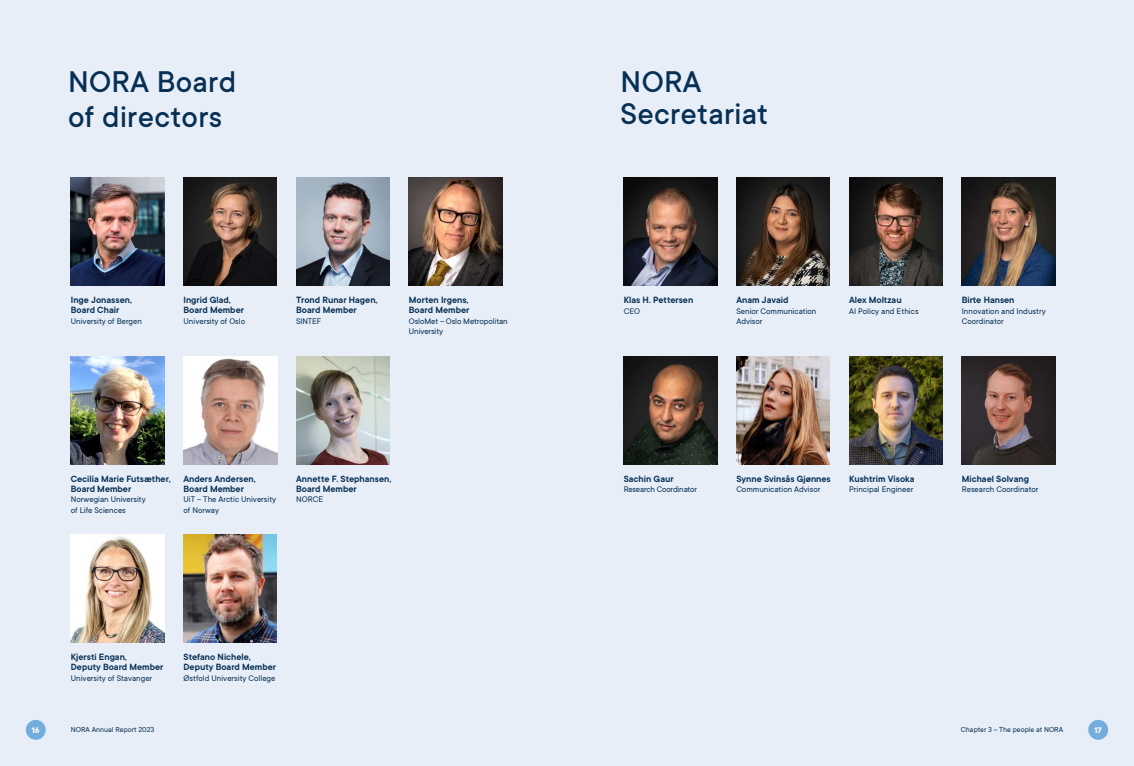
<style>
.page{position:relative;width:1134px;height:766px;background:#fff}
.page>*{position:absolute;margin:0;border:0;box-sizing:border-box;transform-origin:0 0}
.t1{font:500 33px/35px "TT Commons";letter-spacing:.01em;color:#073054}
.t2{font:600 10px/10px "TT Commons";color:#073054}
.t3{font:9px/10.5px "TT Commons";color:#073054}
.t4{font:9px "TT Commons";letter-spacing:-.02em;color:#073054}
.t5{font:700 9px "TT Commons";color:#fff}
.t6{font:8px "TT Commons";color:#073054}
</style>
<div class="page">
<div style="left:0;top:0;width:1134px;height:765px;background:#e7eef8"></div>
<div style="left:1088px;top:719px;width:20px;height:20px;background:#72adde;border-radius:50%"></div>
<div style="left:26px;top:719px;width:20px;height:20px;background:#72adde;border-radius:50%"></div>
<img style="left:71px;top:177px;width:93px;height:108px">
<img style="left:296px;top:356px;width:94px;height:108px">
<img style="left:409px;top:177px;width:93px;height:108px">
<img style="left:184px;top:356px;width:93px;height:108px">
<img style="left:296px;top:177px;width:94px;height:108px">
<img style="left:71px;top:534px;width:93px;height:108px">
<img style="left:184px;top:177px;width:93px;height:108px">
<img style="left:71px;top:356px;width:93px;height:108px">
<img style="left:184px;top:534px;width:93px;height:108px">
<img style="left:624px;top:177px;width:93px;height:108px">
<img style="left:736px;top:177px;width:94px;height:108px">
<img style="left:962px;top:177px;width:93px;height:108px">
<img style="left:624px;top:356px;width:93px;height:108px">
<img style="left:736px;top:356px;width:94px;height:108px">
<img style="left:849px;top:356px;width:93px;height:108px">
<img style="left:962px;top:356px;width:93px;height:108px">
<img style="left:849px;top:177px;width:93px;height:108px">
<h1 class="t1" style="left:68px;top:65px;width:170px">NORA Board of directors</h1>
<h1 class="t1" style="left:620px;top:66px;width:149px;line-height:32px">NORA<br>Secretariat</h1>
<p class="t2" style="left:71px;top:295px;width:63px">Inge Jonassen,<br>Board Chair</p>
<p class="t3" style="left:71px;top:315px;width:73px">University of Bergen</p>
<p class="t2" style="left:184px;top:295px;width:62px">Ingrid Glad,<br>Board Member</p>
<p class="t3" style="left:184px;top:315px;width:63px">University of Oslo</p>
<p class="t2" style="left:296px;top:295px;width:83px">Trond Runar Hagen,<br>Board Member</p>
<p class="t3" style="left:296px;top:315px;width:27px">SINTEF</p>
<p class="t2" style="left:409px;top:295px;width:62px">Morten Irgens,<br>Board Member</p>
<p class="t3" style="left:409px;top:315px;width:100px">OsloMet – Oslo Metropolitan<br>University</p>
<p class="t2" style="left:624px;top:295px;width:71px">Klas H. Pettersen</p>
<p class="t3" style="left:624px;top:305px;width:18px">CEO</p>
<p class="t2" style="left:736px;top:295px;width:53px">Anam Javaid</p>
<p class="t3" style="left:736px;top:305px;width:82px">Senior Communication<br>Advisor</p>
<p class="t2" style="left:849px;top:295px;width:54px">Alex Moltzau</p>
<p class="t3" style="left:849px;top:305px;width:71px">AI Policy and Ethics</p>
<p class="t2" style="left:962px;top:295px;width:54px">Birte Hansen</p>
<p class="t3" style="left:962px;top:305px;width:86px">Innovation and Industry<br>Coordinator</p>
<p class="t2" style="left:71px;top:473px;width:101px">Cecilia Marie Futsæther,<br>Board Member</p>
<p class="t3" style="left:71px;top:494px;width:76px">Norwegian University of Life Sciences</p>
<p class="t2" style="left:184px;top:473px;width:74px">Anders Andersen,<br>Board Member</p>
<p class="t3" style="left:184px;top:494px;width:94px">UiT – The Arctic University of Norway</p>
<p class="t2" style="left:296px;top:473px;width:97px">Annette F. Stephansen,<br>Board Member</p>
<p class="t3" style="left:296px;top:494px;width:29px">NORCE</p>
<p class="t2" style="left:624px;top:473px;width:52px">Sachin Gaur</p>
<p class="t4" style="left:624px;top:484px;width:75px">Research Coordinator</p>
<p class="t2" style="left:736px;top:473px;width:96px">Synne Svinsås Gjønnes</p>
<p class="t3" style="left:736px;top:484px;width:86px">Communication Advisor</p>
<p class="t2" style="left:849px;top:473px;width:67px">Kushtrim Visoka</p>
<p class="t3" style="left:849px;top:484px;width:66px">Principal Engineer</p>
<p class="t2" style="left:962px;top:473px;width:69px">Michael Solvang</p>
<p class="t3" style="left:962px;top:484px;width:78px">Research Coordinator</p>
<p class="t2" style="left:71px;top:652px;width:94px">Kjersti Engan,<br>Deputy Board Member</p>
<p class="t3" style="left:71px;top:672px;width:83px">University of Stavanger</p>
<p class="t2" style="left:184px;top:652px;width:94px">Stefano Nichele,<br>Deputy Board Member</p>
<p class="t3" style="left:184px;top:672px;width:93px">Østfold University College</p>
<p class="t5" style="left:32px;top:725px;width:9px">16</p>
<p class="t6" style="left:71px;top:724px;width:85px">NORA Annual Report 2023</p>
<p class="t6" style="left:961px;top:724px;width:104px">Chapter 3 – The people at NORA</p>
<p class="t5" style="left:1094px;top:725px;width:9px">17</p>
</div>
